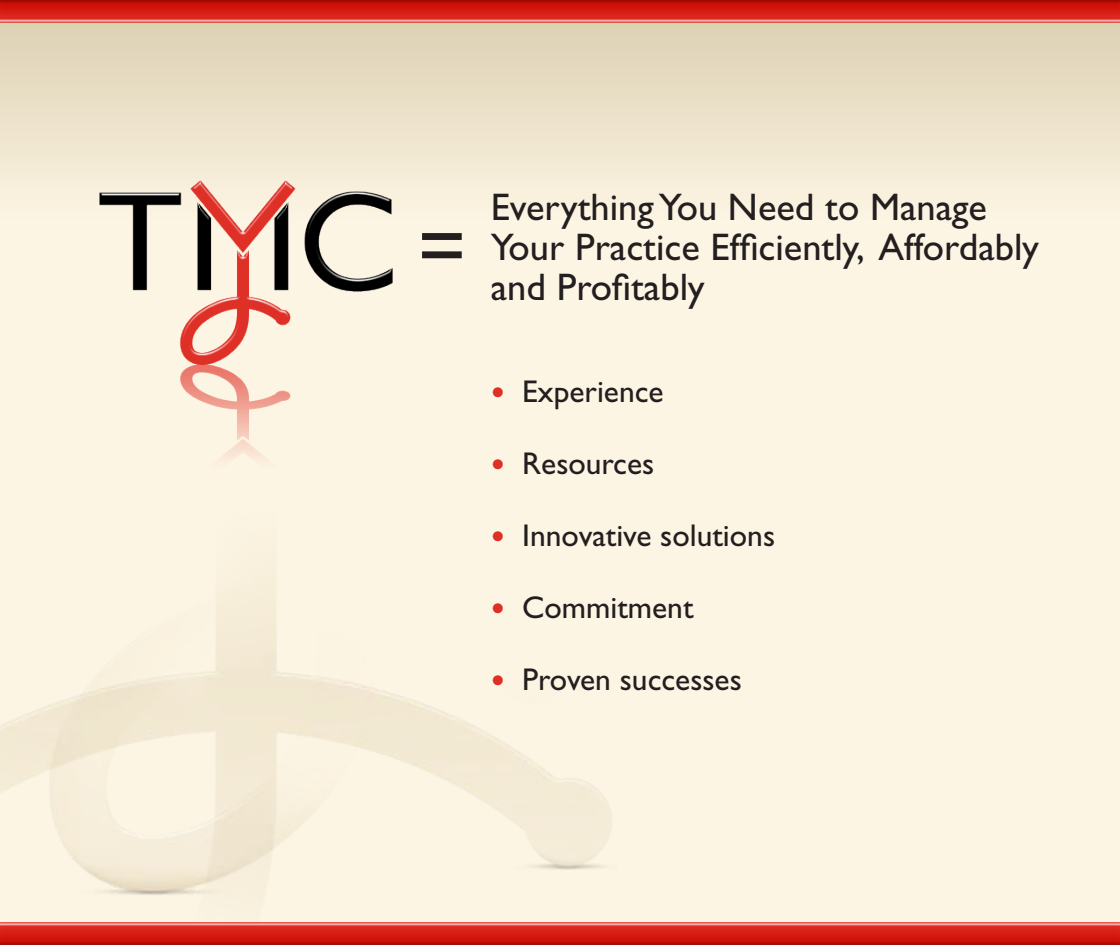
<style>
.page{position:relative;width:1120px;height:945px;background:#fff}
.page>*{position:absolute;margin:0;border:0;box-sizing:border-box;transform-origin:0 0}
.t1{font:84px "Gill Sans Std";color:#231f20}
.t2{font:38.5px/40.2px "Gill Sans Std";color:#231f20}
.t3{font:31.5px "Gill Sans Std";color:#231f20}
.s1{font-size:40.25px;color:#df3027}
</style>
<div class="page">
<div style="left:1px;top:0;width:1119px;height:945px;background:#fdf5e4"></div>
<img style="left:0;top:493px;width:611px;height:452px">
<svg style="left:1px;top:23px;width:1119px;height:183px"></svg>
<img style="left:1px;top:922px;width:1119px;height:23px">
<img style="left:1px;top:0;width:1119px;height:23px">
<img style="left:100px;top:180px;width:293px;height:278px">
<h1 class="t1" style="left:417px;top:199px;width:51px">=</h1>
<p class="t2" style="left:491px;top:187px;width:550px">Everything You Need to Manage<br>Your Practice Efficiently, Affordably and Profitably</p>
<p class="t3" style="left:491px;top:374px;width:174px"><span class="s1">•</span> Experience</p>
<p class="t3" style="left:491px;top:446px;width:163px"><span class="s1">•</span> Resources</p>
<p class="t3" style="left:491px;top:518px;width:283px"><span class="s1">•</span> Innovative solutions</p>
<p class="t3" style="left:491px;top:590px;width:204px"><span class="s1">•</span> Commitment</p>
<p class="t3" style="left:491px;top:661px;width:250px"><span class="s1">•</span> Proven successes</p>
</div>
